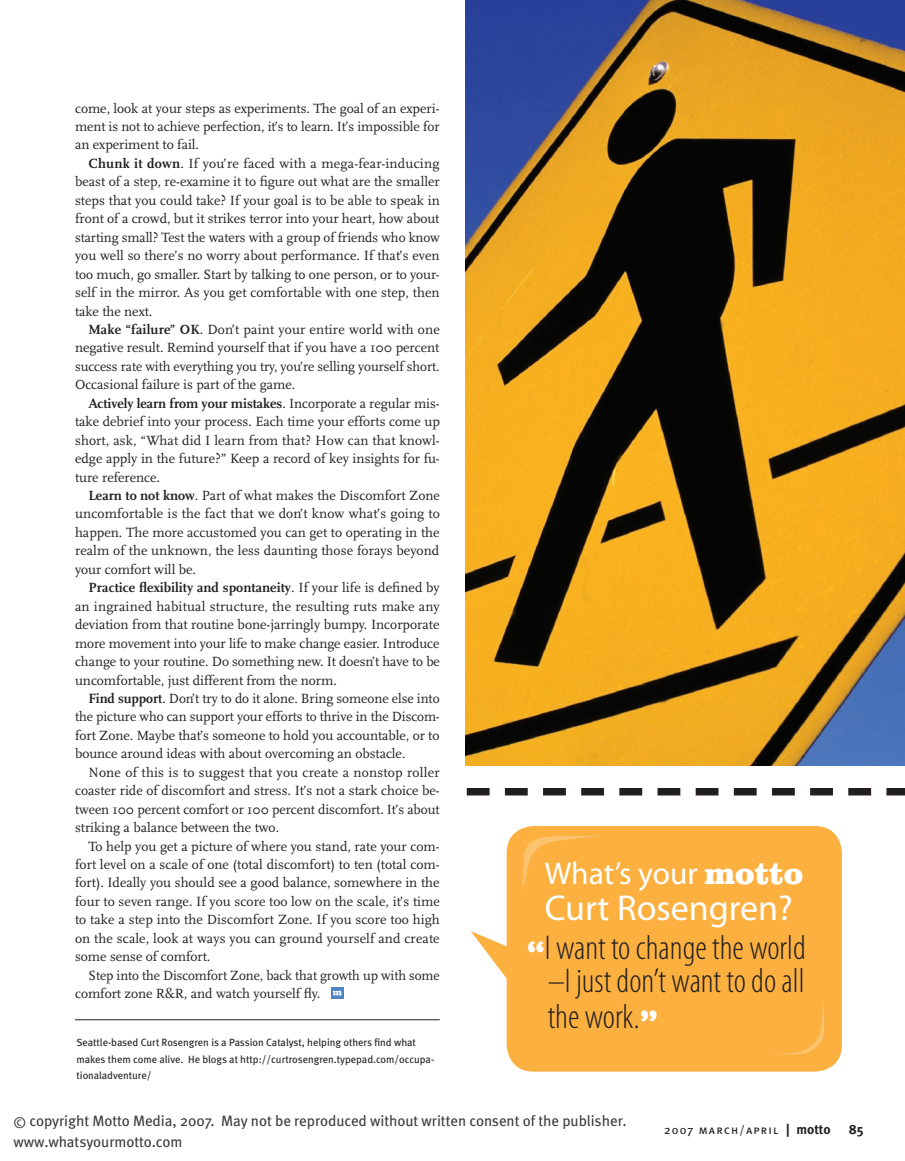
<style>
.page{position:relative;width:905px;height:1161px;background:#fff}
.page>*{position:absolute;margin:0;border:0;box-sizing:border-box;transform-origin:0 0}
.pq_w-quotes{font:36px "Myriad Pro";color:#fff}
.pq_w-quotes-2{font:300 condensed 34.5px/33px "Myriad Pro";color:#231f20;text-align:center}
.pq_w-quotes-3{font:31.5px "Myriad Pro";letter-spacing:-.005em;color:#fff}
.A_head{font:15px "Meta";color:#3e3e3f}
.article_text{font:13.95px/18.5px "Scala";letter-spacing:-.005em;color:#231f20;text-align:justify}
.t1{font:700 13.5px "Meta";color:#231f20}
.t2{font:12px "Meta Book Caps";letter-spacing:.1em;color:#231f20}
.auth_bio_captions{font:10.5px/16.5px "Meta";color:#231f20}
.s1{font-weight:700}
.s2{font-family:"Clarendon BT";font-weight:900}
.s3{font-family:"Meta";font-weight:700;font-stretch:normal;font-size:37.5px;color:#fff}
.s4{font-family:"Meta";font-weight:700;font-size:13.5px}
</style>
<div class="page">
<svg style="left:471px;top:931px;width:35px;height:47px"></svg>
<div style="left:506px;top:826px;width:336px;height:246px;background:#fbb03f;border-radius:27px"></div>
<svg style="left:522px;top:836px;width:78px;height:55px"></svg>
<svg style="left:781px;top:1002px;width:43px;height:52px"></svg>
<img style="left:465px;top:0;width:439px;height:766px">
<svg style="left:466px;top:788px;width:438px;height:7px"></svg>
<hr style="left:75px;top:1019px;width:365px;height:1px;background:#231f20">
<svg style="left:331px;top:987px;width:12px;height:12px"></svg>
<svg style="left:333px;top:991px;width:9px;height:4px"></svg>
<p class="article_text" style="left:75px;top:99px;width:366px">come, look at your steps as experiments. The goal of an experi&shy;ment is not to achieve perfection, it’s to learn. It’s impossible for an experiment to fail.</p>
<p class="article_text" style="left:75px;top:154px;width:366px;text-indent:14px"><span class="s1">Chunk it down</span>. If you’re faced with a mega-fear-inducing beast of a step, re-examine it to figure out what are the smaller steps that you could take? If your goal is to be able to speak in front of a crowd, but it strikes terror into your heart, how about starting small? Test the waters with a group of friends who know you well so there’s no worry about performance. If that’s even too much, go smaller. Start by talking to one person, or to your&shy;self in the mirror. As you get comfortable with one step, then take the next.</p>
<p class="article_text" style="left:75px;top:320px;width:366px;text-indent:14px"><span class="s1">Make “failure” OK</span>. Don’t paint your entire world with one negative result. Remind yourself that if you have a 100 percent success rate with everything you try, you’re selling yourself short.<br>Occasional failure is part of the game.</p>
<p class="article_text" style="left:75px;top:394px;width:366px;text-indent:14px"><span class="s1">Actively learn from your mistakes</span>. Incorporate a regular mis&shy;take debrief into your process. Each time your efforts come up short, ask, “What did I learn from that? How can that knowl&shy;edge apply in the future?” Keep a record of key insights for fu&shy;ture reference.</p>
<p class="article_text" style="left:75px;top:487px;width:366px;text-indent:14px"><span class="s1">Learn to not know</span>. Part of what makes the Discomfort Zone uncomfortable is the fact that we don’t know what’s going to happen. The more accustomed you can get to operating in the realm of the unknown, the less daunting those forays beyond your comfort will be.</p>
<p class="article_text" style="left:75px;top:579px;width:366px;text-indent:14px"><span class="s1">Practice flexibility and spontaneity</span>. If your life is defined by an ingrained habitual structure, the resulting ruts make any deviation from that routine bone-jarringly bumpy. Incorporate more movement into your life to make change easier. Introduce change to your routine. Do something new. It doesn’t have to be uncomfortable, just different from the norm.</p>
<p class="article_text" style="left:75px;top:689px;width:366px;text-indent:14px"><span class="s1">Find support</span>. Don’t try to do it alone. Bring someone else into the picture who can support your efforts to thrive in the Discom&shy;fort Zone. Maybe that’s someone to hold you accountable, or to bounce around ideas with about overcoming an obstacle.</p>
<p class="article_text" style="left:75px;top:763px;width:366px;text-indent:14px">None of this is to suggest that you create a nonstop roller coaster ride of discomfort and stress. It’s not a stark choice be&shy;tween 100 percent comfort or 100 percent discomfort. It’s about striking a balance between the two.</p>
<p class="article_text" style="left:75px;top:837px;width:366px;text-indent:14px">To help you get a picture of where you stand, rate your com&shy;fort level on a scale of one (total discomfort) to ten (total com&shy;fort). Ideally you should see a good balance, somewhere in the four to seven range. If you score too low on the scale, it’s time to take a step into the Discomfort Zone. If you score too high on the scale, look at ways you can ground yourself and create some sense of comfort.</p>
<p class="article_text" style="left:75px;top:966px;width:366px;text-indent:14px">Step into the Discomfort Zone, back that growth up with some comfort zone R&amp;R, and watch yourself fly.</p>
<p class="auth_bio_captions" style="left:76px;top:1034px;width:359px">Seattle-based Curt Rosengren is a Passion Catalyst, helping others find what makes them come alive. He blogs at http://curtrosengren.typepad.com/occupa&shy;tionaladventure/</p>
<p class="pq_w-quotes-3" style="left:544px;top:854px;width:260px">What’s your <span class="s2">motto</span></p>
<p class="pq_w-quotes" style="left:544px;top:886px;width:249px">Curt Rosengren?</p>
<p class="pq_w-quotes-2" style="left:526px;top:931px;width:280px"><span class="s3">“</span>I want to change the world –I just don’t want to do all</p>
<p class="pq_w-quotes-2" style="left:547px;top:1000px;width:112px">the work.<span class="s3">”</span></p>
<p class="A_head" style="left:30px;top:1112px;width:598px">copyright Motto Media, 2007. May not be reproduced without written consent of the publisher.</p>
<p class="A_head" style="left:14px;top:1133px;width:170px">www.whatsyourmotto.com</p>
<p class="A_head" style="left:14px;top:1114px;width:14px">©</p>
<p class="t2" style="left:664px;top:1123px;width:168px">2007 march/april <span class="s4">| motto</span></p>
<p class="t1" style="left:848px;top:1121px;width:16px">85</p>
</div>
